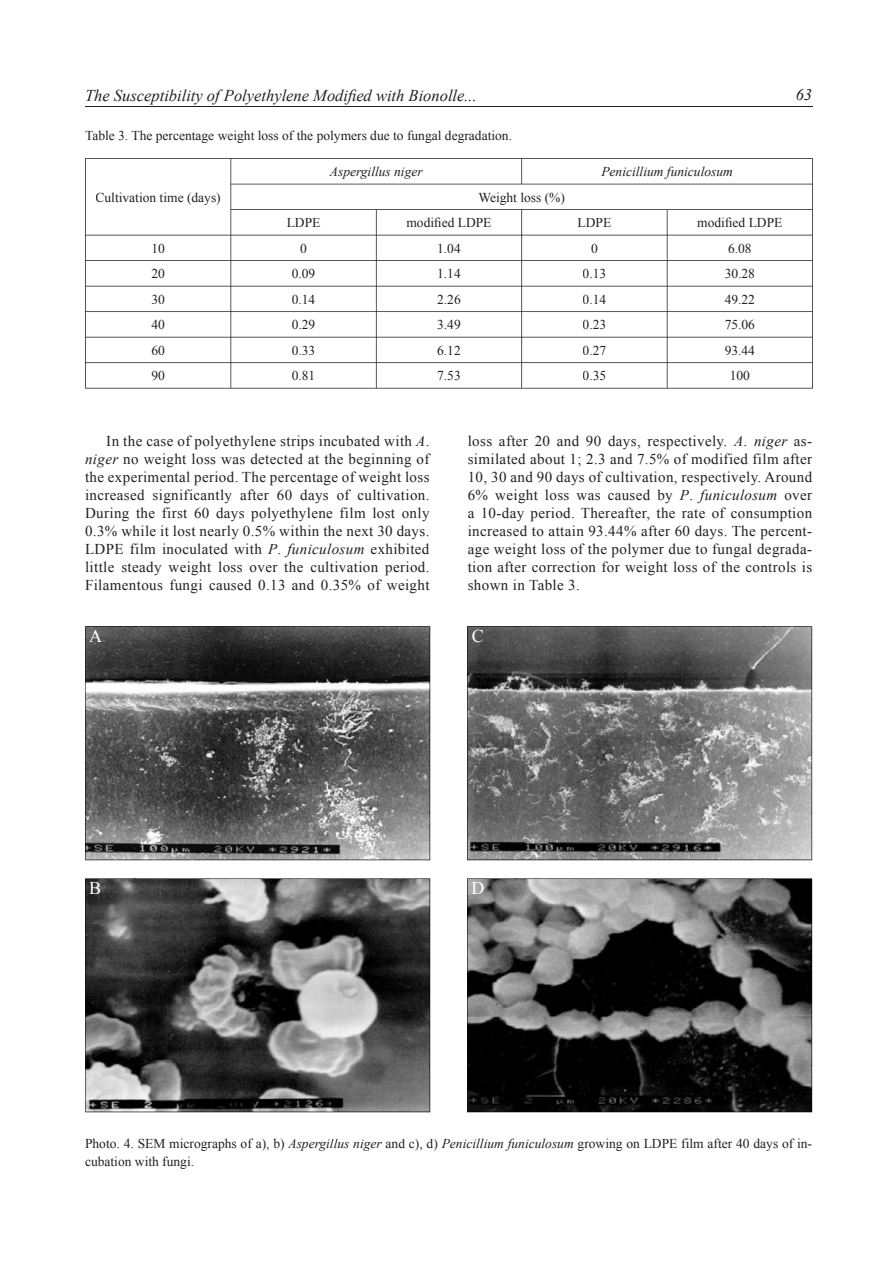
<style>
.page{position:relative;width:893px;height:1263px;background:#fff}
.page>*{position:absolute;margin:0;border:0;box-sizing:border-box;transform-origin:0 0}
.t1{font:18px "Times New Roman";color:#fff}
.t2{font:italic 16.5px "Times New Roman";color:#231f20}
.t3{font:15px/18px "Times New Roman";letter-spacing:.025em;color:#231f20;text-align:justify}
.t4{font:13.5px/18px "Times New Roman";color:#231f20}
.t5{font:italic 13.5px "Times New Roman";color:#231f20}
.s1{font-style:italic}
</style>
<div class="page">
<hr style="left:85px;top:106px;width:727px;height:1px;background:#231f20">
<svg style="left:85px;top:158px;width:728px;height:231px"></svg>
<svg style="left:85px;top:878px;width:345px;height:186px"></svg>
<img style="left:85px;top:1064px;width:345px;height:48px">
<img style="left:85px;top:879px;width:50px;height:187px">
<img style="left:380px;top:879px;width:50px;height:187px">
<img style="left:134px;top:879px;width:247px;height:47px">
<svg style="left:85px;top:626px;width:345px;height:186px"></svg>
<img style="left:85px;top:812px;width:345px;height:48px">
<img style="left:85px;top:627px;width:50px;height:187px">
<img style="left:380px;top:627px;width:50px;height:187px">
<img style="left:134px;top:627px;width:247px;height:47px">
<svg style="left:467px;top:626px;width:345px;height:186px"></svg>
<img style="left:467px;top:812px;width:345px;height:48px">
<img style="left:467px;top:627px;width:50px;height:187px">
<img style="left:762px;top:627px;width:50px;height:187px">
<img style="left:516px;top:627px;width:247px;height:47px">
<svg style="left:467px;top:878px;width:345px;height:186px"></svg>
<img style="left:467px;top:1064px;width:345px;height:48px">
<img style="left:467px;top:879px;width:50px;height:187px">
<img style="left:762px;top:879px;width:50px;height:187px">
<img style="left:516px;top:879px;width:247px;height:47px">
<p class="t2" style="left:85px;top:84px;width:393px">The Susceptibility of Polyethylene Modified with Bionolle...</p>
<p class="t2" style="left:796px;top:84px;width:18px">63</p>
<p class="t4" style="left:85px;top:126px;width:428px">Table 3. The percentage weight loss of the polymers due to fungal degradation.</p>
<p class="t4" style="left:96px;top:188px;width:127px">Cultivation time (days)</p>
<p class="t5" style="left:330px;top:162px;width:94px">Aspergillus niger</p>
<p class="t5" style="left:601px;top:162px;width:133px">Penicillium funiculosum</p>
<p class="t4" style="left:478px;top:188px;width:88px">Weight loss (%)</p>
<p class="t4" style="left:287px;top:213px;width:35px">LDPE</p>
<p class="t4" style="left:406px;top:213px;width:87px">modified LDPE</p>
<p class="t4" style="left:578px;top:213px;width:35px">LDPE</p>
<p class="t4" style="left:697px;top:213px;width:87px">modified LDPE</p>
<p class="t4" style="left:151px;top:239px;width:15px">10</p>
<p class="t4" style="left:300px;top:239px;width:8px">0</p>
<p class="t4" style="left:437px;top:239px;width:25px">1.04</p>
<p class="t4" style="left:591px;top:239px;width:8px">0</p>
<p class="t4" style="left:728px;top:239px;width:25px">6.08</p>
<p class="t4" style="left:151px;top:264px;width:15px">20</p>
<p class="t4" style="left:292px;top:264px;width:25px">0.09</p>
<p class="t4" style="left:437px;top:264px;width:25px">1.14</p>
<p class="t4" style="left:583px;top:264px;width:25px">0.13</p>
<p class="t4" style="left:725px;top:264px;width:32px">30.28</p>
<p class="t4" style="left:151px;top:290px;width:15px">30</p>
<p class="t4" style="left:292px;top:290px;width:25px">0.14</p>
<p class="t4" style="left:437px;top:290px;width:25px">2.26</p>
<p class="t4" style="left:583px;top:290px;width:25px">0.14</p>
<p class="t4" style="left:725px;top:290px;width:32px">49.22</p>
<p class="t4" style="left:151px;top:315px;width:15px">40</p>
<p class="t4" style="left:292px;top:315px;width:25px">0.29</p>
<p class="t4" style="left:437px;top:315px;width:25px">3.49</p>
<p class="t4" style="left:583px;top:315px;width:25px">0.23</p>
<p class="t4" style="left:725px;top:315px;width:32px">75.06</p>
<p class="t4" style="left:151px;top:341px;width:15px">60</p>
<p class="t4" style="left:292px;top:341px;width:25px">0.33</p>
<p class="t4" style="left:437px;top:341px;width:25px">6.12</p>
<p class="t4" style="left:583px;top:341px;width:25px">0.27</p>
<p class="t4" style="left:725px;top:341px;width:32px">93.44</p>
<p class="t4" style="left:151px;top:366px;width:15px">90</p>
<p class="t4" style="left:292px;top:366px;width:25px">0.81</p>
<p class="t4" style="left:437px;top:366px;width:25px">7.53</p>
<p class="t4" style="left:583px;top:366px;width:25px">0.35</p>
<p class="t4" style="left:730px;top:366px;width:22px">100</p>
<p class="t3" style="left:85px;top:432px;width:346px;text-indent:21px">In the case of polyethylene strips incubated with <span class="s1">A</span>. <span class="s1">niger</span> no weight loss was detected at the beginning of the experimental period. The percentage of weight loss increased significantly after 60 days of cultivation.<br>During the first 60 days polyethylene film lost only 0.3% while it lost nearly 0.5% within the next 30 days.<br>LDPE film inoculated with <span class="s1">P</span>. <span class="s1">funiculosum</span> exhibited little steady weight loss over the cultivation period.<br>Filamentous fungi caused 0.13 and 0.35% of weight</p>
<p class="t1" style="left:89px;top:624px;width:14px">A</p>
<p class="t3" style="left:468px;top:432px;width:346px">loss after 20 and 90 days, respectively. <span class="s1">A</span>. <span class="s1">niger</span> as&shy;similated about 1; 2.3 and 7.5% of modified film after 10, 30 and 90 days of cultivation, respectively. Around 6% weight loss was caused by <span class="s1">P</span>. <span class="s1">funiculosum</span> over a 10-day period. Thereafter, the rate of consumption increased to attain 93.44% after 60 days. The percent&shy;age weight loss of the polymer due to fungal degrada&shy;tion after correction for weight loss of the controls is shown in Table 3.</p>
<p class="t1" style="left:472px;top:624px;width:14px">C</p>
<p class="t1" style="left:89px;top:876px;width:14px">B</p>
<p class="t1" style="left:471px;top:876px;width:14px">D</p>
<p class="t4" style="left:85px;top:1134px;width:729px">Photo. 4. SEM micrographs of a), b) <span class="s1">Aspergillus niger</span> and c), d) <span class="s1">Penicillium funiculosum</span> growing on LDPE film after 40 days of in&shy;cubation with fungi.</p>
</div>
